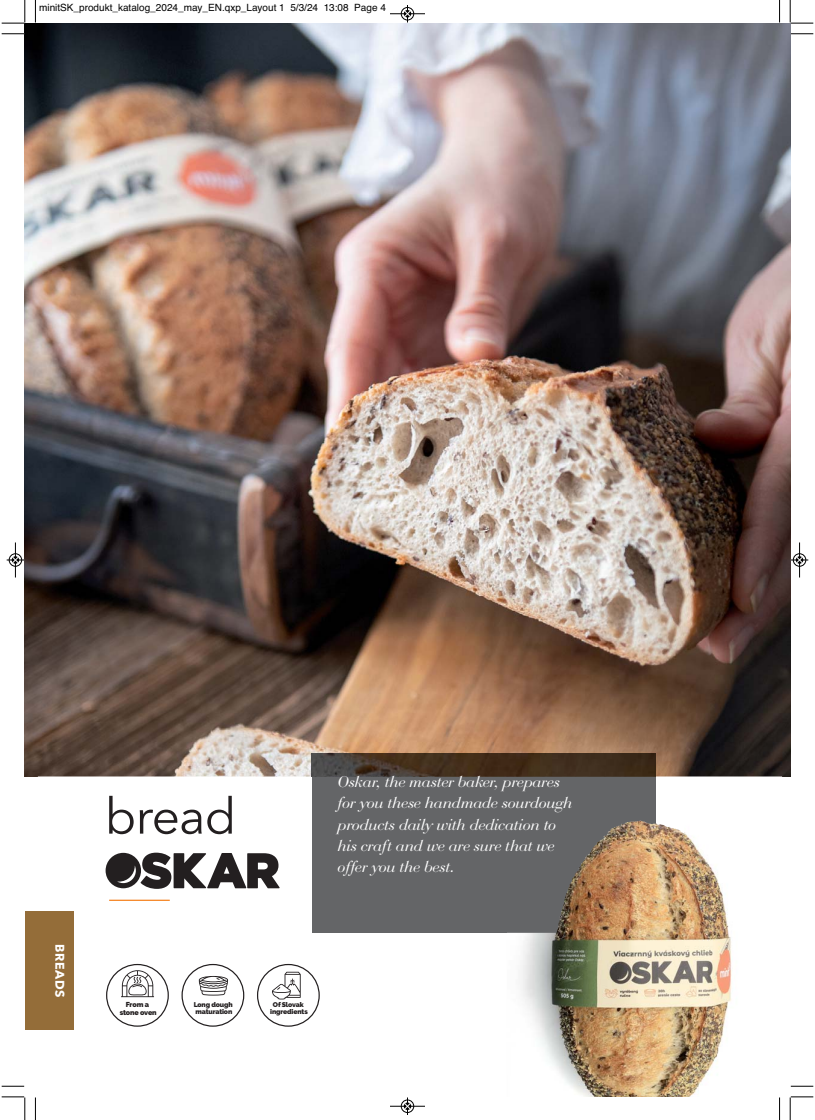
<style>
.page{position:relative;width:815px;height:1120px;background:#fff}
.page>*{position:absolute;margin:0;border:0;box-sizing:border-box;transform-origin:0 0}
.t1{font:50px "Avenir Next";letter-spacing:-.025em;color:#231f20}
.t2{font:italic 16.25px/21.2px "Bauer Bod DCE";color:#fff}
.t3{font:700 12.5px "Avenir Next";letter-spacing:.05em;color:#fff}
.t4{font:10px "Helvetica";color:#000}
.t5{font:900 7.12px/7.6px "Raleway";letter-spacing:-.025em;color:#231f20;text-align:center}
.t6{font:900 6.88px/7.4px "Raleway";letter-spacing:-.02em;color:#231f20;text-align:center}
</style>
<div class="page">
<img style="left:25px;top:23px;width:765px;height:753px">
<svg style="left:73px;top:823px;width:659px;height:262px"></svg>
<img style="left:38px;top:776px;width:744px;height:1px">
<img style="left:312px;top:753px;width:344px;height:23px">
<svg style="left:312px;top:777px;width:344px;height:156px;background:#716a65"></svg>
<img style="left:312px;top:776px;width:344px;height:1px">
<div style="left:25px;top:911px;width:48px;height:119px;background:#946d39"></div>
<img style="left:507px;top:886px;width:62px;height:46px">
<hr style="left:109px;top:900px;width:61px;height:1px;background:#f5821f">
<svg style="left:106px;top:853px;width:174px;height:36px"></svg>
<svg style="left:121px;top:970px;width:33px;height:27px"></svg>
<div style="left:106px;top:964px;width:63px;height:63px;border:1px solid #231f20;border-radius:50%"></div>
<svg style="left:199px;top:976px;width:29px;height:19px"></svg>
<div style="left:182px;top:964px;width:62px;height:63px;border:1px solid #231f20;border-radius:50%"></div>
<svg style="left:272px;top:972px;width:29px;height:28px"></svg>
<div style="left:257px;top:964px;width:63px;height:63px;border:1px solid #231f20;border-radius:50%"></div>
<svg style="left:35px;top:0;width:1px;height:22px"></svg>
<svg style="left:2px;top:33px;width:22px;height:2px"></svg>
<svg style="left:779px;top:0;width:1px;height:22px"></svg>
<svg style="left:791px;top:33px;width:22px;height:2px"></svg>
<svg style="left:35px;top:1097px;width:1px;height:23px"></svg>
<svg style="left:2px;top:1086px;width:22px;height:1px"></svg>
<svg style="left:779px;top:1097px;width:1px;height:23px"></svg>
<svg style="left:791px;top:1086px;width:22px;height:1px"></svg>
<svg style="left:2px;top:0;width:24px;height:24px"></svg>
<svg style="left:790px;top:0;width:23px;height:24px"></svg>
<svg style="left:2px;top:1096px;width:24px;height:24px"></svg>
<svg style="left:790px;top:1096px;width:23px;height:24px"></svg>
<hr style="left:390px;top:14px;width:35px;height:1px;background:#000">
<div style="left:401px;top:7px;width:13px;height:13px;border:1px solid #000;border-radius:50%"></div>
<svg style="left:404px;top:5px;width:7px;height:17px"></svg>
<div style="left:401px;top:1099px;width:13px;height:14px;border:1px solid #fff;border-radius:50%"></div>
<hr style="left:390px;top:1106px;width:35px;height:1px;background:#000">
<div style="left:401px;top:1100px;width:13px;height:13px;border:1px solid #000;border-radius:50%"></div>
<svg style="left:404px;top:1097px;width:7px;height:18px"></svg>
<div style="left:9px;top:553px;width:13px;height:14px;border:1px solid #fff;border-radius:50%"></div>
<hr style="left:15px;top:542px;width:1px;height:35px;background:#000">
<div style="left:9px;top:554px;width:13px;height:12px;border:1px solid #000;border-radius:50%"></div>
<svg style="left:7px;top:557px;width:17px;height:6px"></svg>
<div style="left:793px;top:553px;width:13px;height:14px;border:1px solid #fff;border-radius:50%"></div>
<hr style="left:799px;top:542px;width:1px;height:35px;background:#000">
<div style="left:793px;top:554px;width:13px;height:12px;border:1px solid #000;border-radius:50%"></div>
<svg style="left:791px;top:557px;width:17px;height:6px"></svg>
<p class="t4" style="left:39px;top:4px;width:348px">minitSK_produkt_katalog_2024_may_EN.qxp_Layout 1 5/3/24 13:08 Page 4</p>
<p class="t3" style="left:67px;top:944px;width:55px;rotate:90deg">BREADS</p>
<h1 class="t1" style="left:105px;top:796px;width:133px">bread</h1>
<p class="t2" style="left:338px;top:773px;width:236px">Oskar, the master baker, prepares for you these handmade sourdough products daily with dedication to his craft and we are sure that we offer you the best.</p>
<p class="t5" style="left:120px;top:1001px;width:38px">From a stone oven</p>
<p class="t6" style="left:194px;top:1001px;width:41px;text-align:left">Long dough maturation</p>
<p class="t6" style="left:270px;top:1001px;width:39px">Of Slovak ingredients</p>
</div>
